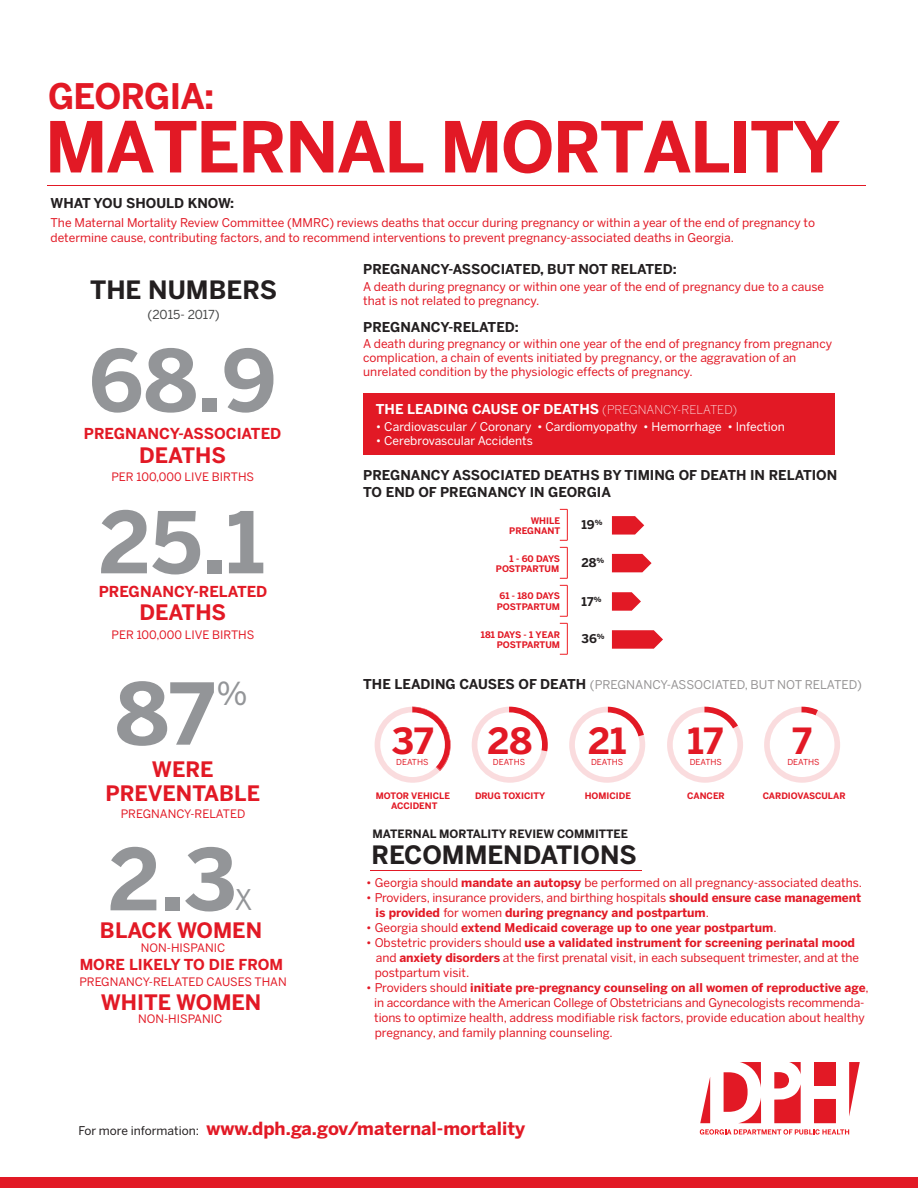
<style>
.page{position:relative;width:918px;height:1188px;background:#fff}
.page>*{position:absolute;margin:0;border:0;box-sizing:border-box;transform-origin:0 0}
.t1{font:700 84.3px "Benton Sans";color:#939598}
.t2{font:700 69.6px "Benton Sans";letter-spacing:-.025em;color:#e21925}
.t3{font:700 35.85px "Benton Sans";color:#e21925}
.t4{font:700 34.95px "Benton Sans";letter-spacing:-.025em;color:#e21925}
.t5{font:31.5px "Benton Sans";color:#939598}
.t6{font:28.2px "Benton Sans";color:#939598;scale:.93 1}
.t7{font:700 25.05px "Benton Sans";color:#231f20}
.t8{font:700 21.15px/24px "Benton Sans";color:#e21925;text-align:center}
.t9{font:700 18px "Benton Sans";color:#e21925}
.t10{font:700 15px "Benton Sans";color:#e21925}
.t11{font:700 13.5px/16.5px "Benton Sans";color:#231f20}
.t12{font:700 13.5px "Benton Sans";color:#fff}
.t13{font:12.3px "Benton Sans";color:#494a4a}
.t14{font:12px/15px "Benton Sans";color:#e21925}
.t15{font:700 12px/15px "Benton Sans";color:#e21925}
.t16{font:12px "Benton Sans";color:#fff}
.t17{font:12px "Benton Sans";color:rgb(35 31 32/.48)}
.t18{font:700 12px "Benton Sans";color:#231f20}
.t19{font:11.55px "Benton Sans";color:#e21925}
.t20{font:700 11.4px "Benton Sans";color:#231f20}
.t21{font:700 9px/10.5px "Benton Sans";color:#e21925;text-align:right}
.t22{font:700 8.85px/10.4px "Benton Sans";color:#e21925;text-align:center}
.t23{font:8.25px "Benton Sans";letter-spacing:-.045em;color:#e21925}
.s1{font-weight:200;font-size:12px}
.s2{font-weight:700;font-size:13.5px;color:#231f20}
.s3{font-weight:700}
.s4{font-weight:400}
.s5{font-weight:400;font-size:12px;color:#231f20}
</style>
<div class="page">
<hr style="left:47px;top:186px;width:819px;height:1px;background:#e21925">
<div style="left:0;top:1177px;width:918px;height:11px;background:#e21925"></div>
<svg style="left:700px;top:1129px;width:149px;height:6px"></svg>
<div style="left:814px;top:1062px;width:22px;height:23px;background:#e21925"></div>
<svg style="left:849px;top:1062px;width:11px;height:54px"></svg>
<svg style="left:700px;top:1078px;width:10px;height:45px"></svg>
<div style="left:814px;top:1099px;width:22px;height:24px;background:#e21925"></div>
<svg style="left:774px;top:1062px;width:27px;height:61px"></svg>
<svg style="left:724px;top:1062px;width:37px;height:61px"></svg>
<hr style="left:370px;top:870px;width:271px;height:1px;background:#e21925">
<svg style="left:612px;top:630px;width:51px;height:19px"></svg>
<svg style="left:612px;top:554px;width:40px;height:18px"></svg>
<svg style="left:612px;top:516px;width:32px;height:19px"></svg>
<hr style="left:567px;top:509px;width:1px;height:31px;background:#ee1d23">
<hr style="left:567px;top:547px;width:1px;height:31px;background:#ee1d23">
<hr style="left:567px;top:585px;width:1px;height:31px;background:#ee1d23">
<svg style="left:612px;top:592px;width:29px;height:19px"></svg>
<hr style="left:567px;top:623px;width:1px;height:31px;background:#ee1d23">
<div style="left:363px;top:393px;width:472px;height:62px;background:#e21925"></div>
<svg style="left:375px;top:707px;width:76px;height:76px"></svg>
<svg style="left:472px;top:707px;width:76px;height:76px"></svg>
<svg style="left:569px;top:707px;width:76px;height:76px"></svg>
<svg style="left:667px;top:707px;width:76px;height:76px"></svg>
<svg style="left:764px;top:707px;width:76px;height:76px"></svg>
<h3 class="t4" style="left:48px;top:76px;width:168px">GEORGIA:</h3>
<h2 class="t2" style="left:45px;top:106px;width:797px">MATERNAL MORTALITY</h2>
<p class="t11" style="left:51px;top:195px;width:185px">WHAT YOU SHOULD KNOW:</p>
<p class="t14" style="left:51px;top:216px;width:766px;line-height:14.4px">The Maternal Mortality Review Committee (MMRC) reviews deaths that occur during pregnancy or within a year of the end of pregnancy to determine cause, contributing factors, and to recommend interventions to prevent pregnancy-associated deaths in Georgia.</p>
<h3 class="t7" style="left:90px;top:275px;width:189px">THE NUMBERS</h3>
<p class="t13" style="left:148px;top:307px;width:74px">(2015- 2017)</p>
<h1 class="t1" style="left:89px;top:331px;width:190px">68.9</h1>
<p class="t10" style="left:84px;top:424px;width:199px">PREGNANCY-ASSOCIATED</p>
<h3 class="t8" style="left:139px;top:443px;width:88px">DEATHS</h3>
<p class="t19" style="left:111px;top:470px;width:144px">PER 100,000 LIVE BIRTHS</p>
<h1 class="t1" style="left:99px;top:492px;width:167px">25.1</h1>
<p class="t10" style="left:99px;top:583px;width:170px">PREGNANCY-RELATED</p>
<h3 class="t8" style="left:139px;top:601px;width:88px">DEATHS</h3>
<p class="t19" style="left:112px;top:628px;width:144px">PER 100,000 LIVE BIRTHS</p>
<h1 class="t1" style="left:115px;top:664px;width:101px">87</h1>
<h3 class="t5" style="left:216px;top:675px;width:33px">%</h3>
<h3 class="t8" style="left:105px;top:757px;width:156px">WERE<br>PREVENTABLE</h3>
<p class="t19" style="left:121px;top:807px;width:126px">PREGNANCY-RELATED</p>
<h1 class="t1" style="left:108px;top:829px;width:130px">2.3</h1>
<h3 class="t6" style="left:235px;top:883px;width:20px">X</h3>
<h3 class="t8" style="left:100px;top:918px;width:164px">BLACK WOMEN</h3>
<p class="t19" style="left:141px;top:941px;width:86px">NON-HISPANIC</p>
<p class="t10" style="left:80px;top:955px;width:205px">MORE LIKELY TO DIE FROM</p>
<h3 class="t8" style="left:101px;top:990px;width:162px">WHITE WOMEN</h3>
<p class="t19" style="left:138px;top:1012px;width:86px">NON-HISPANIC</p>
<p class="t19" style="left:79px;top:975px;width:209px">PREGNANCY-RELATED CAUSES THAN</p>
<p class="t11" style="left:363px;top:261px;width:315px">PREGNANCY-ASSOCIATED, BUT NOT RELATED:</p>
<p class="t14" style="left:363px;top:279px;width:462px;line-height:14.4px">A death during pregnancy or within one year of the end of pregnancy due to a cause that is not related to pregnancy.</p>
<p class="t11" style="left:363px;top:319px;width:157px">PREGNANCY-RELATED:</p>
<p class="t14" style="left:363px;top:336px;width:470px;line-height:14.4px">A death during pregnancy or within one year of the end of pregnancy from pregnancy complication, a chain of events initiated by pregnancy, or the aggravation of an unrelated condition by the physiologic effects of pregnancy.</p>
<p class="t12" style="left:376px;top:402px;width:363px">THE LEADING CAUSE OF DEATHS <span class="s1">(PREGNANCY-RELATED)</span></p>
<p class="t16" style="left:376px;top:419px;width:410px">• Cardiovascular / Coronary • Cardiomyopathy • Hemorrhage • Infection</p>
<p class="t16" style="left:376px;top:434px;width:158px">• Cerebrovascular Accidents</p>
<p class="t11" style="left:363px;top:467px;width:476px">PREGNANCY ASSOCIATED DEATHS BY TIMING OF DEATH IN RELATION<br>TO END OF PREGNANCY IN GEORGIA</p>
<p class="t21" style="left:509px;top:515px;width:52px">WHILE<br>PREGNANT</p>
<p class="t18" style="left:582px;top:518px;width:22px">19<sup>%</sup></p>
<p class="t21" style="left:496px;top:553px;width:66px">1 - 60 DAYS<br>POSTPARTUM</p>
<p class="t21" style="left:497px;top:591px;width:65px;text-align:left">61 - 180 DAYS<br>POSTPARTUM</p>
<p class="t18" style="left:582px;top:594px;width:21px">17<sup>%</sup></p>
<p class="t21" style="left:481px;top:629px;width:81px">181 DAYS - 1 YEAR<br>POSTPARTUM</p>
<p class="t18" style="left:582px;top:555px;width:24px">28<sup>%</sup></p>
<p class="t18" style="left:582px;top:632px;width:25px">36<sup>%</sup></p>
<p class="t17" style="left:363px;top:677px;width:500px"><span class="s2">THE LEADING CAUSES OF DEATH</span> (PREGNANCY-ASSOCIATED, BUT NOT RELATED)</p>
<h3 class="t3" style="left:392px;top:719px;width:43px">37</h3>
<h3 class="t3" style="left:487px;top:719px;width:46px">28</h3>
<h3 class="t3" style="left:588px;top:719px;width:40px">21</h3>
<h3 class="t3" style="left:687px;top:719px;width:37px">17</h3>
<h3 class="t3" style="left:793px;top:719px;width:21px">7</h3>
<p class="t23" style="left:396px;top:757px;width:34px">DEATHS</p>
<p class="t23" style="left:493px;top:757px;width:34px">DEATHS</p>
<p class="t23" style="left:591px;top:757px;width:34px">DEATHS</p>
<p class="t23" style="left:690px;top:757px;width:34px">DEATHS</p>
<p class="t23" style="left:787px;top:757px;width:34px">DEATHS</p>
<p class="t22" style="left:376px;top:790px;width:76px">MOTOR VEHICLE<br>ACCIDENT</p>
<p class="t22" style="left:687px;top:790px;width:39px">CANCER</p>
<p class="t22" style="left:585px;top:790px;width:48px">HOMICIDE</p>
<p class="t22" style="left:475px;top:790px;width:72px">DRUG TOXICITY</p>
<p class="t20" style="left:373px;top:827px;width:257px">MATERNAL MORTALITY REVIEW COMMITTEE</p>
<p class="t22" style="left:763px;top:790px;width:84px">CARDIOVASCULAR</p>
<h3 class="t7" style="left:371px;top:840px;width:267px">RECOMMENDATIONS</h3>
<p class="t14" style="left:366px;top:875px;width:497px">• Georgia should <span class="s3">mandate an autopsy</span> be performed on all pregnancy-associated deaths.</p>
<p class="t15" style="left:376px;top:890px;width:487px;text-indent:-9px"><span class="s4">• Providers, insurance providers, and birthing hospitals</span> should ensure case management is provided <span class="s4">for women</span> during pregnancy and postpartum<span class="s4">.</span></p>
<p class="t15" style="left:366px;top:920px;width:412px"><span class="s4">• Georgia should</span> extend Medicaid coverage up to one year postpartum<span class="s4">.</span></p>
<p class="t14" style="left:375px;top:935px;width:486px;text-indent:-8px">• Obstetric providers should <span class="s3">use a validated instrument for screening perinatal mood </span>and <span class="s3">anxiety disorders</span> at the first prenatal visit, in each subsequent trimester, and at the postpartum visit.</p>
<p class="t14" style="left:374px;top:980px;width:496px;text-indent:-8px">• Providers should <span class="s3">initiate pre-pregnancy counseling on all women of reproductive age</span>, in accordance with the American College of Obstetricians and Gynecologists recommenda&shy;tions to optimize health, address modifiable risk factors, provide education about healthy pregnancy, and family planning counseling.</p>
<h3 class="t9" style="left:78px;top:1118px;width:448px"><span class="s5">For more information:</span> www.dph.ga.gov/maternal-mortality</h3>
</div>
